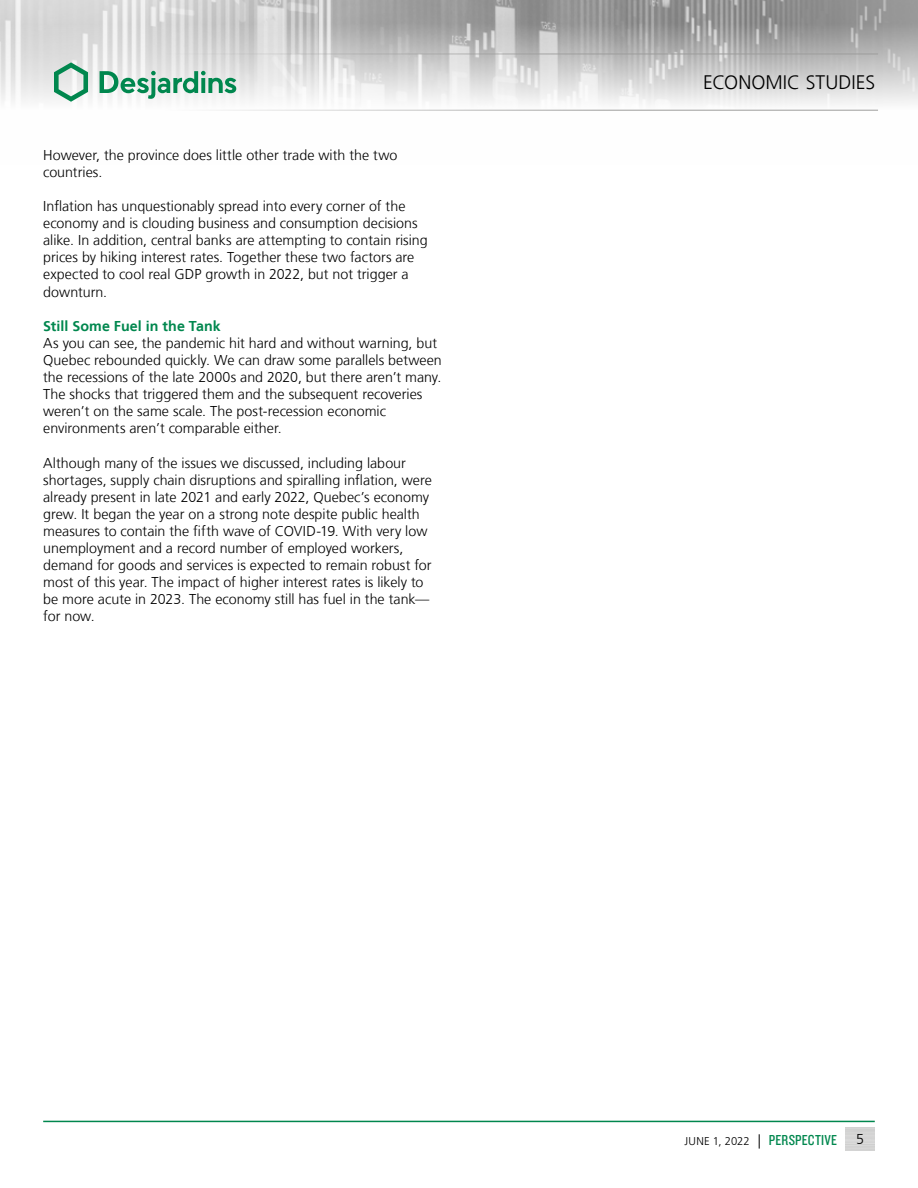
<style>
.page{position:relative;width:918px;height:1188px;background:#fff}
.page>*{position:absolute;margin:0;border:0;box-sizing:border-box;transform-origin:0 0}
.t1{font:300 19.5px "Frutiger LT";letter-spacing:.005em;color:#000}
.t2{font:15px "Knockout 29 Junior Ltweight";letter-spacing:.015em;color:#00874e}
.t3{font:300 14.25px/17.1px "Frutiger LT";color:#000}
.t4{font:700 14.25px "Frutiger LT";letter-spacing:.005em;color:#00874e}
.s1{font-family:"Frutiger LT";font-weight:300;font-size:11.25px;color:#000}
.s2{font-family:"Frutiger LT";font-weight:300;font-size:14.25px;color:#000}
</style>
<div class="page">
<img style="left:0;top:0;width:918px;height:110px">
<hr style="left:0;top:54px;width:878px;height:1px;background:#9d9d9c">
<hr style="left:0;top:110px;width:878px;height:1px;background:#9d9d9c">
<svg style="left:54px;top:62px;width:34px;height:40px"></svg>
<svg style="left:100px;top:71px;width:136px;height:28px"></svg>
<hr style="left:43px;top:1121px;width:832px;height:1px;background:#00874e">
<p class="t3" style="left:43px;top:147px;width:356px">However, the province does little other trade with the two countries.</p>
<p class="t3" style="left:43px;top:198px;width:386px">Inflation has unquestionably spread into every corner of the economy and is clouding business and consumption decisions alike. In addition, central banks are attempting to contain rising prices by hiking interest rates. Together these two factors are expected to cool real GDP growth in 2022, but not trigger a downturn.</p>
<p class="t4" style="left:43px;top:317px;width:179px">Still Some Fuel in the Tank</p>
<p class="t3" style="left:43px;top:335px;width:400px">As you can see, the pandemic hit hard and without warning, but Quebec rebounded quickly. We can draw some parallels between the recessions of the late 2000s and 2020, but there aren’t many.<br>The shocks that triggered them and the subsequent recoveries weren’t on the same scale. The post-recession economic environments aren’t comparable either.</p>
<p class="t3" style="left:43px;top:454px;width:390px">Although many of the issues we discussed, including labour shortages, supply chain disruptions and spiralling inflation, were already present in late 2021 and early 2022, Quebec’s economy grew. It began the year on a strong note despite public health measures to contain the fifth wave of COVID-19. With very low unemployment and a record number of employed workers, demand for goods and services is expected to remain robust for most of this year. The impact of higher interest rates is likely to be more acute in 2023. The economy still has fuel in the tank— for now.</p>
<h1 class="t1" style="left:703px;top:72px;width:174px">ECONOMIC STUDIES</h1>
<p class="t2" style="left:685px;top:1130px;width:154px"><span class="s1">JUNE 1, 2022</span> <span class="s2">|</span> PERSPECTIVE</p>
<p class="t3" style="left:856px;top:1131px;width:9px">5</p>
</div>
